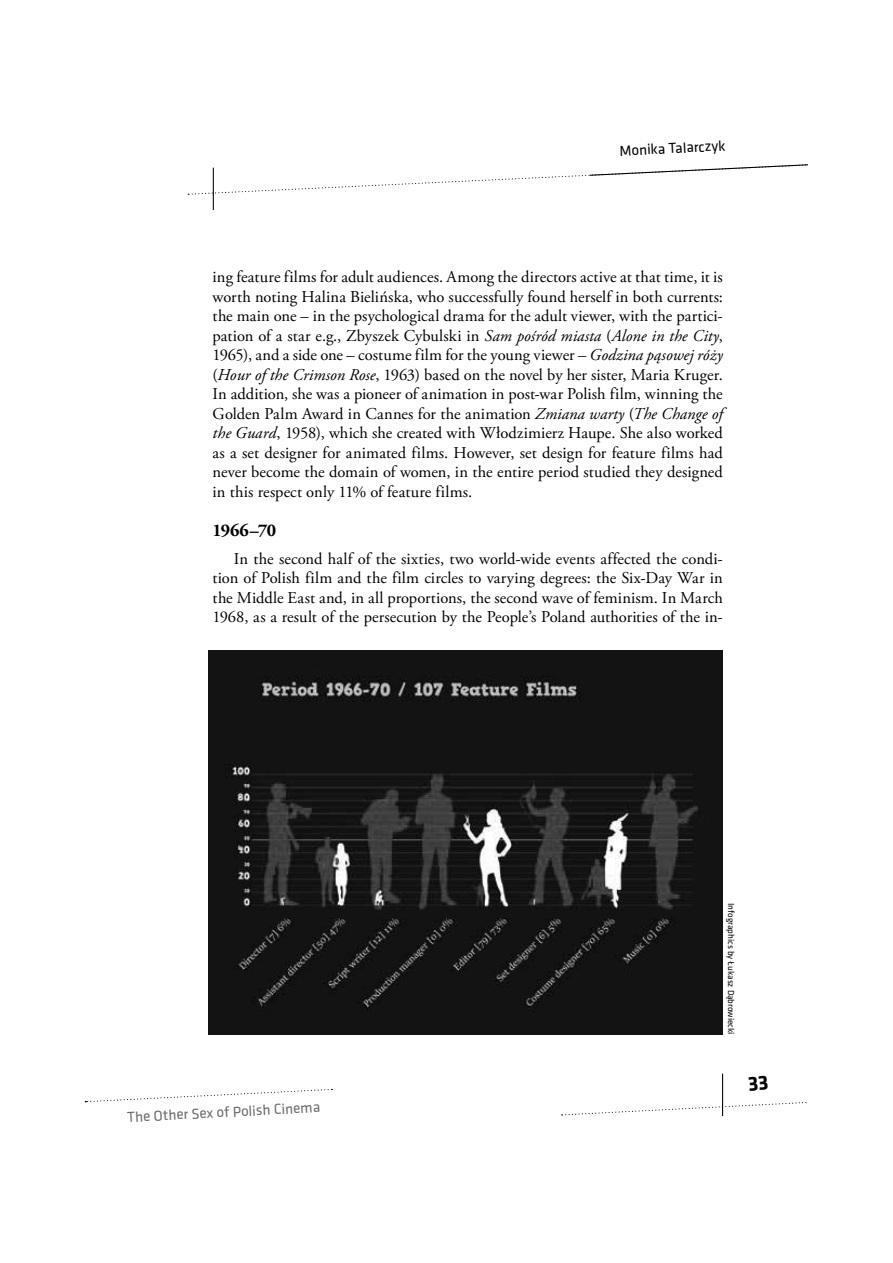
<style>
.page{position:relative;width:893px;height:1263px;background:#fff}
.page>*{position:absolute;margin:0;border:0;box-sizing:border-box;transform-origin:0 0}
.t1{font:700 18px "Adobe Garamond Pro";letter-spacing:-.02em;color:#000}
.t2{font:16.5px/19.5px "Adobe Garamond Pro";color:#000;text-align:justify}
.t3{font:15px "Klavika";color:#6b6b6b}
.t4{font:15px "Klavika";color:#000}
.t5{font:9px "Klavika";color:#000}
.s1{font-style:italic}
</style>
<div class="page">
<svg style="left:188px;top:164px;width:620px;height:31px"></svg>
<hr style="left:213px;top:168px;width:1px;height:42px;background:#000">
<svg style="left:85px;top:1089px;width:247px;height:14px"></svg>
<svg style="left:561px;top:1100px;width:246px;height:16px"></svg>
<hr style="left:722px;top:1074px;width:1px;height:42px;background:#000">
<img style="left:208px;top:650px;width:514px;height:385px">
<p class="t4" style="left:619px;top:145px;width:107px;rotate:-3deg">Monika Talarczyk</p>
<p class="t2" style="left:213px;top:268px;width:512px">ing feature films for adult audiences. Among the directors active at that time, it is worth noting Halina Bielińska, who successfully found herself in both currents: the main one – in the psychological drama for the adult viewer, with the partici&shy;pation of a star e.g., Zbyszek Cybulski in <span class="s1">Sam pośród miasta</span> (<span class="s1">Alone in the City</span>, 1965), and a side one – costume film for the young viewer – <span class="s1">Godzina pąsowej róży </span>(<span class="s1">Hour of the Crimson Rose</span>, 1963) based on the novel by her sister, Maria Kruger.<br>In addition, she was a pioneer of animation in post-war Polish film, winning the Golden Palm Award in Cannes for the animation <span class="s1">Zmiana warty</span> (<span class="s1">The Change of the Guard</span>, 1958), which she created with Włodzimierz Haupe. She also worked as a set designer for animated films. However, set design for feature films had never become the domain of women, in the entire period studied they designed in this respect only 11% of feature films.</p>
<p class="t1" style="left:213px;top:519px;width:65px">1966–70</p>
<p class="t2" style="left:213px;top:550px;width:512px;text-indent:21px">In the second half of the sixties, two world-wide events affected the condi&shy;tion of Polish film and the film circles to varying degrees: the Six-Day War in the Middle East and, in all proportions, the second wave of feminism. In March 1968, as a result of the persecution by the People’s Poland authorities of the in-</p>
<p class="t3" style="left:127px;top:1111px;width:195px;rotate:-3deg">The Other Sex of Polish Cinema</p>
<p class="t5" style="left:734px;top:903px;width:133px;rotate:90deg">Infographics by Łukasz Dąbrowiecki</p>
</div>
